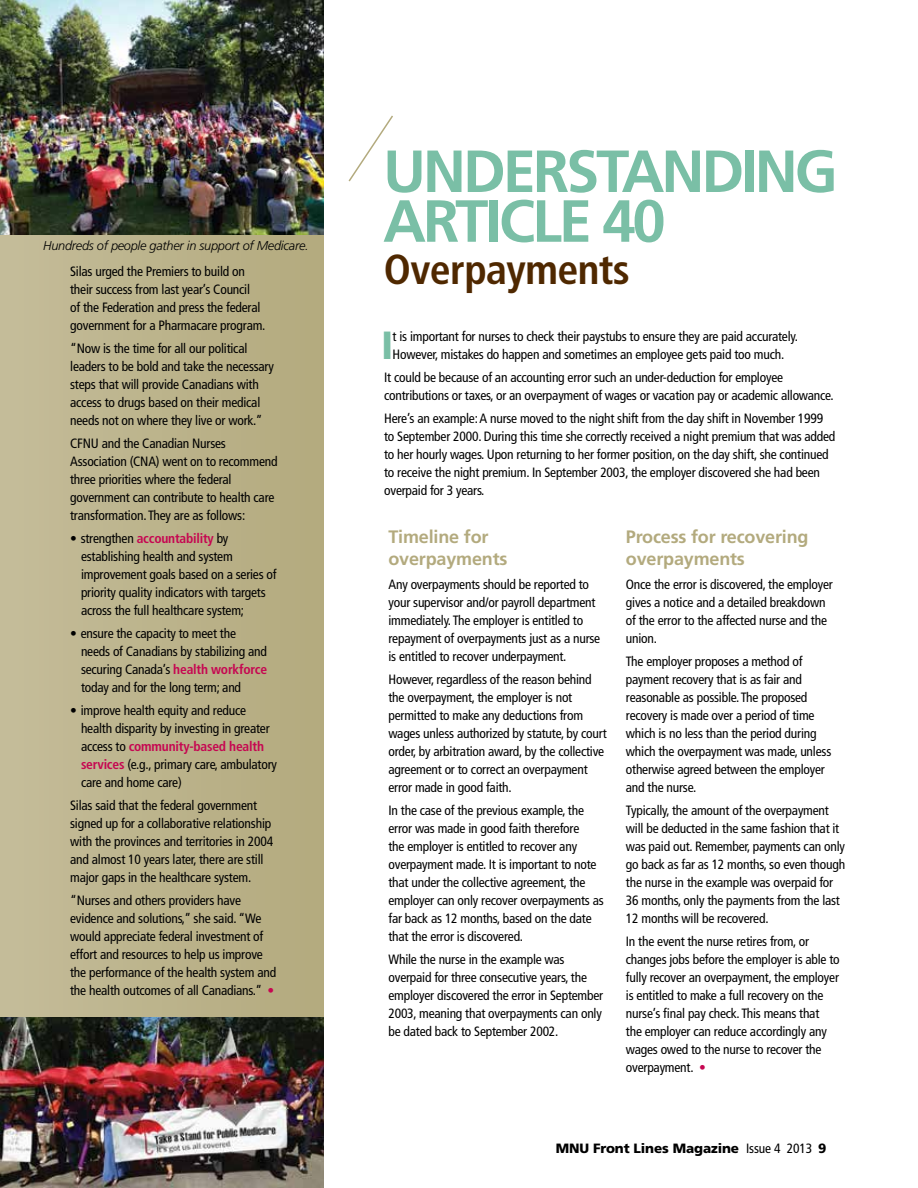
<style>
.page{position:relative;width:918px;height:1188px;background:#fff}
.page>*{position:absolute;margin:0;border:0;box-sizing:border-box;transform-origin:0 0}
.t1{font:700 59.4px/49.8px "Frutiger";letter-spacing:-.05em;color:#7abfa6}
.t2{font:700 condensed 41.85px "Frutiger LT Std";letter-spacing:-.015em;color:#4f2800}
.t3{font:900 condensed 39.3px "Frutiger LT Std";color:#7abfa6}
.t4{font:700 18px/21.6px "Frutiger";letter-spacing:-.01em;color:#b3aa7e}
.t5{font:condensed 13.5px/18px "Frutiger LT Std";letter-spacing:-.015em;color:#000}
.t6{font:900 13.5px "Frutiger LT Std";letter-spacing:-.01em;color:#000}
.t7{font:italic 300 12.75px "Frutiger";letter-spacing:-.02em;color:#000}
.s1{font-weight:700;color:#c60751}
.s2{color:#c60751}
.s3{font-weight:400;font-stretch:condensed}
</style>
<div class="page">
<div style="left:0;top:0;width:324px;height:1188px;background:linear-gradient(to right,#c4bc99,#b3aa7e)"></div>
<svg style="left:348px;top:115px;width:45px;height:67px"></svg>
<img style="left:0;top:0;width:324px;height:234px">
<img style="left:0;top:1017px;width:324px;height:171px">
<p class="t7" style="left:43px;top:238px;width:267px">Hundreds of people gather in support of Medicare.</p>
<p class="t5" style="left:70px;top:262px;width:197px">Silas urged the Premiers to build on their success from last year’s Council<br>of the Federation and press the federal government for a Pharmacare program.</p>
<p class="t5" style="left:70px;top:339px;width:205px">“Now is the time for all our political leaders to be bold and take the necessary steps that will provide Canadians with access to drugs based on their medical needs not on where they live or work.”</p>
<p class="t5" style="left:70px;top:434px;width:209px">CFNU and the Canadian Nurses Association (CNA) went on to recommend three priorities where the federal government can contribute to health care transformation. They are as follows:</p>
<p class="t5" style="left:81px;top:529px;width:197px;text-indent:-11px">• strengthen <span class="s1">accountability</span> by establishing health and system improvement goals based on a series of priority quality indicators with targets across the full healthcare system;</p>
<p class="t5" style="left:81px;top:624px;width:188px;text-indent:-11px">• ensure the capacity to meet the needs of Canadians by stabilizing and securing Canada’s <span class="s1">health workforce </span>today and for the long term; and</p>
<p class="t5" style="left:81px;top:701px;width:197px;text-indent:-11px">• improve health equity and reduce health disparity by investing in greater access to <span class="s1">community-based health services</span> (e.g., primary care, ambulatory care and home care)</p>
<p class="t5" style="left:70px;top:796px;width:205px">Silas said that the federal government signed up for a collaborative relationship with the provinces and territories in 2004 and almost 10 years later, there are still major gaps in the healthcare system.</p>
<p class="t5" style="left:70px;top:891px;width:208px">“Nurses and others providers have evidence and solutions,” she said. “We would appreciate federal investment of effort and resources to help us improve the performance of the health system and the health outcomes of all Canadians.” <span class="s2">•</span></p>
<h1 class="t1" style="left:383px;top:146px;width:456px">UNDERSTANDING<br>ARTICLE 40</h1>
<h2 class="t2" style="left:384px;top:244px;width:248px">Overpayments</h2>
<h3 class="t3" style="left:382px;top:321px;width:13px">I</h3>
<p class="t5" style="left:393px;top:327px;width:407px">t is important for nurses to check their paystubs to ensure they are paid accurately.<br>However, mistakes do happen and sometimes an employee gets paid too much.</p>
<p class="t5" style="left:384px;top:368px;width:451px">It could be because of an accounting error such an under-deduction for employee contributions or taxes, or an overpayment of wages or vacation pay or academic allowance.</p>
<p class="t5" style="left:384px;top:409px;width:453px">Here’s an example: A nurse moved to the night shift from the day shift in November 1999 to September 2000. During this time she correctly received a night premium that was added to her hourly wages. Upon returning to her former position, on the day shift, she continued to receive the night premium. In September 2003, the employer discovered she had been overpaid for 3 years.</p>
<h3 class="t4" style="left:388px;top:526px;width:121px">Timeline for overpayments</h3>
<p class="t5" style="left:388px;top:576px;width:213px">Any overpayments should be reported to your supervisor and/or payroll department immediately. The employer is entitled to repayment of overpayments just as a nurse is entitled to recover underpayment.</p>
<p class="t5" style="left:388px;top:671px;width:220px">However, regardless of the reason behind the overpayment, the employer is not permitted to make any deductions from wages unless authorized by statute, by court order, by arbitration award, by the collective agreement or to correct an overpayment error made in good faith.</p>
<p class="t5" style="left:388px;top:802px;width:217px">In the case of the previous example, the error was made in good faith therefore<br>the employer is entitled to recover any overpayment made. It is important to note that under the collective agreement, the employer can only recover overpayments as far back as 12 months, based on the date that the error is discovered.</p>
<p class="t5" style="left:388px;top:951px;width:216px">While the nurse in the example was overpaid for three consecutive years, the employer discovered the error in September 2003, meaning that overpayments can only be dated back to September 2002.</p>
<h3 class="t4" style="left:626px;top:526px;width:184px">Process for recovering overpayments</h3>
<p class="t5" style="left:626px;top:576px;width:209px">Once the error is discovered, the employer gives a notice and a detailed breakdown of the error to the affected nurse and the union.</p>
<p class="t5" style="left:626px;top:653px;width:207px">The employer proposes a method of payment recovery that is as fair and reasonable as possible. The proposed recovery is made over a period of time which is no less than the period during which the overpayment was made, unless otherwise agreed between the employer and the nurse.</p>
<p class="t5" style="left:626px;top:802px;width:221px">Typically, the amount of the overpayment will be deducted in the same fashion that it was paid out. Remember, payments can only go back as far as 12 months, so even though the nurse in the example was overpaid for 36 months, only the payments from the last 12 months will be recovered.</p>
<p class="t5" style="left:626px;top:933px;width:215px">In the event the nurse retires from, or changes jobs before the employer is able to fully recover an overpayment, the employer is entitled to make a full recovery on the nurse’s final pay check. This means that<br>the employer can reduce accordingly any wages owed to the nurse to recover the overpayment. <span class="s2">•</span></p>
<p class="t6" style="left:556px;top:1140px;width:272px">MNU Front Lines Magazine <span class="s3">Issue 4 2013</span> 9</p>
</div>
